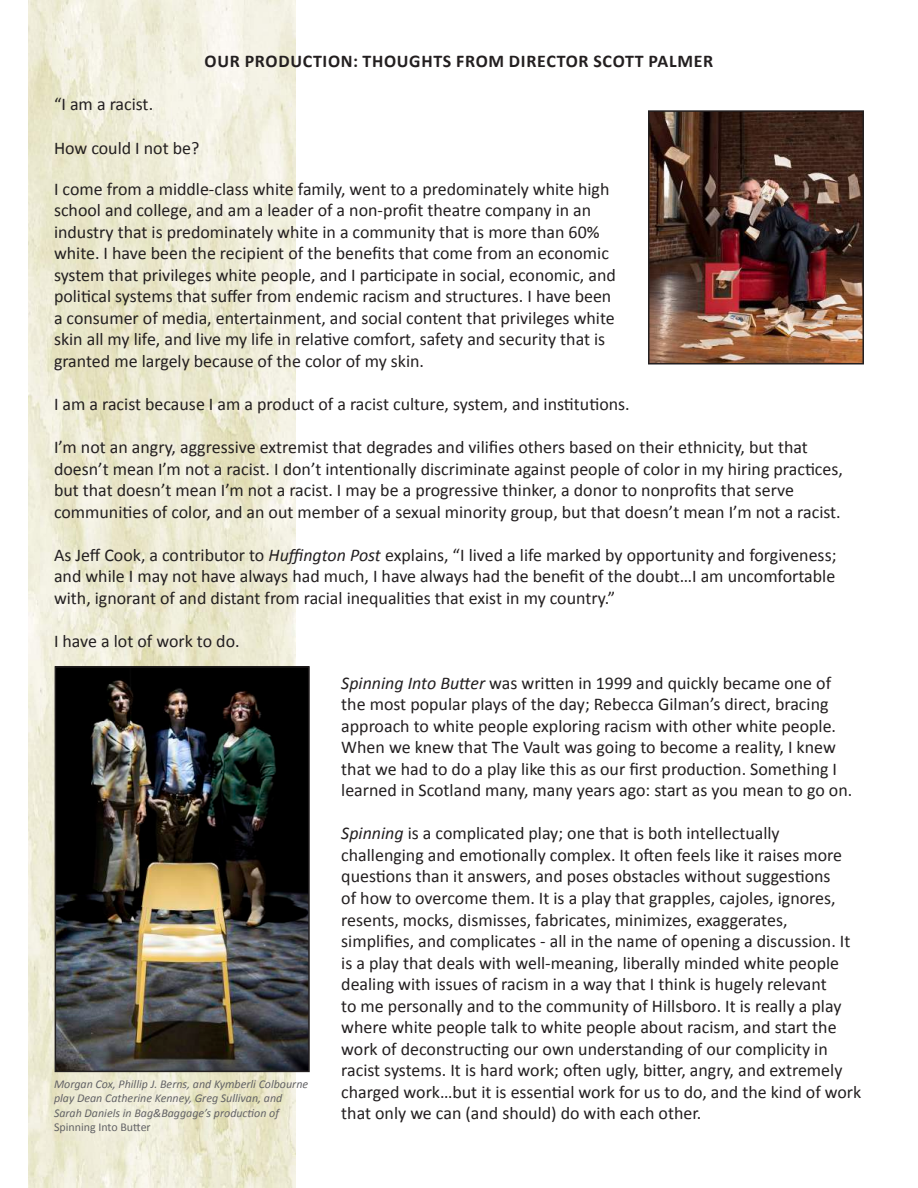
<style>
.page{position:relative;width:918px;height:1188px;background:#fff}
.page>*{position:absolute;margin:0;border:0;box-sizing:border-box;transform-origin:0 0}
.t1{font:18px/21.5px "Calibri";color:#231f20}
.t2{font:700 18px "Calibri";letter-spacing:.04em;color:#231f20}
.t3{font:italic 12px/14.4px "Calibri";color:#636366}
.t4{font:12px "Calibri";color:#636366}
.s1{font-style:italic}
</style>
<div class="page">
<img style="left:28px;top:0;width:268px;height:1188px">
<img style="left:650px;top:112px;width:212px;height:251px">
<div style="left:648px;top:110px;width:216px;height:255px;border:1px solid #231f20"></div>
<img style="left:57px;top:668px;width:251px;height:402px">
<div style="left:55px;top:666px;width:255px;height:406px;border:1px solid #231f20"></div>
<p class="t2" style="left:205px;top:50px;width:510px">OUR PRODUCTION: THOUGHTS FROM DIRECTOR SCOTT PALMER</p>
<p class="t1" style="left:54px;top:94px;width:101px">“I am a racist.</p>
<p class="t1" style="left:54px;top:137px;width:147px">How could I not be?</p>
<p class="t1" style="left:54px;top:178px;width:563px">I come from a middle-class white family, went to a predominately white high school and college, and am a leader of a non-profit theatre company in an industry that is predominately white in a community that is more than 60% white. I have been the recipient of the benefits that come from an economic system that privileges white people, and I participate in social, economic, and political systems that suffer from endemic racism and structures. I have been a consumer of media, entertainment, and social content that privileges white skin all my life, and live my life in relative comfort, safety and security that is granted me largely because of the color of my skin.</p>
<p class="t1" style="left:54px;top:394px;width:577px">I am a racist because I am a product of a racist culture, system, and institutions.</p>
<p class="t1" style="left:54px;top:437px;width:791px">I’m not an angry, aggressive extremist that degrades and vilifies others based on their ethnicity, but that doesn’t mean I’m not a racist. I don’t intentionally discriminate against people of color in my hiring practices, but that doesn’t mean I’m not a racist. I may be a progressive thinker, a donor to nonprofits that serve communities of color, and an out member of a sexual minority group, but that doesn’t mean I’m not a racist.</p>
<p class="t1" style="left:54px;top:544px;width:784px;text-align:justify">As Jeff Cook, a contributor to <span class="s1">Huffington Post</span> explains, “I lived a life marked by opportunity and forgiveness; and while I may not have always had much, I have always had the benefit of the doubt…I am uncomfortable with, ignorant of and distant from racial inequalities that exist in my country.”</p>
<p class="t1" style="left:54px;top:630px;width:187px">I have a lot of work to do.</p>
<p class="t1" style="left:341px;top:672px;width:513px"><span class="s1">Spinning Into Butter</span> was written in 1999 and quickly became one of the most popular plays of the day; Rebecca Gilman’s direct, bracing approach to white people exploring racism with other white people.<br>When we knew that The Vault was going to become a reality, I knew that we had to do a play like this as our first production. Something I learned in Scotland many, many years ago: start as you mean to go on.</p>
<p class="t1" style="left:341px;top:823px;width:522px"><span class="s1">Spinning</span> is a complicated play; one that is both intellectually challenging and emotionally complex. It often feels like it raises more questions than it answers, and poses obstacles without suggestions<br>of how to overcome them. It is a play that grapples, cajoles, ignores, resents, mocks, dismisses, fabricates, minimizes, exaggerates, simplifies, and complicates - all in the name of opening a discussion. It is a play that deals with well-meaning, liberally minded white people dealing with issues of racism in a way that I think is hugely relevant<br>to me personally and to the community of Hillsboro. It is really a play where white people talk to white people about racism, and start the work of deconstructing our own understanding of our complicity in racist systems. It is hard work; often ugly, bitter, angry, and extremely charged work…but it is essential work for us to do, and the kind of work that only we can (and should) do with each other.</p>
<p class="t3" style="left:54px;top:1076px;width:256px">Morgan Cox, Phillip J. Berns, and Kymberli Colbourne play Dean Catherine Kenney, Greg Sullivan, and<br>Sarah Daniels in Bag&amp;Baggage’s production of</p>
<p class="t4" style="left:54px;top:1119px;width:98px">Spinning Into Butter</p>
</div>
